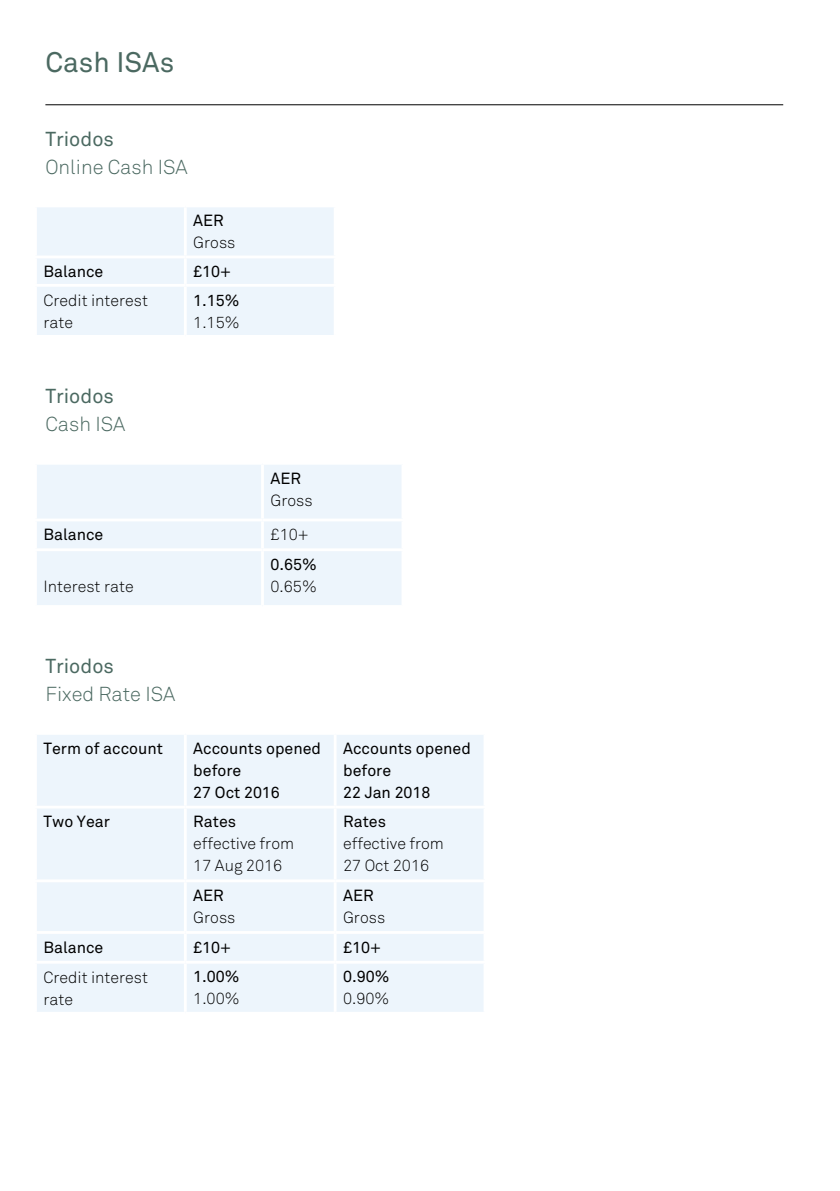
<style>
.page{position:relative;width:840px;height:1191px;background:#fff}
.page>*{position:absolute;margin:0;border:0;box-sizing:border-box;transform-origin:0 0}
.t1{font:28px "Akkurat";color:#4b6961}
.t2{font:300 20px "Akkurat";color:#4b6961}
.t3{font:20px "Akkurat";color:#4b6961}
.t4{font:16px/22px "Akkurat";color:#000}
.t5{font:300 16px/22px "Akkurat";color:#000}
</style>
<div class="page">
<hr style="left:45px;top:104px;width:737px;height:1px;background:#000">
<div style="left:37px;top:207px;width:296px;height:128px;background:#edf5fc"></div>
<hr style="left:184px;top:207px;width:3px;height:48px;background:#fff">
<hr style="left:34px;top:255px;width:151px;height:3px;background:#fff">
<hr style="left:185px;top:255px;width:151px;height:3px;background:#fff">
<hr style="left:184px;top:258px;width:3px;height:26px;background:#fff">
<hr style="left:34px;top:284px;width:151px;height:3px;background:#fff">
<hr style="left:185px;top:284px;width:151px;height:3px;background:#fff">
<hr style="left:184px;top:287px;width:3px;height:48px;background:#fff">
<div style="left:37px;top:465px;width:364px;height:140px;background:#edf5fc"></div>
<hr style="left:261px;top:465px;width:3px;height:53px;background:#fff">
<hr style="left:34px;top:518px;width:228px;height:3px;background:#fff">
<hr style="left:262px;top:518px;width:142px;height:3px;background:#fff">
<hr style="left:261px;top:521px;width:3px;height:27px;background:#fff">
<hr style="left:34px;top:548px;width:228px;height:3px;background:#fff">
<hr style="left:262px;top:548px;width:142px;height:3px;background:#fff">
<hr style="left:261px;top:551px;width:3px;height:54px;background:#fff">
<div style="left:37px;top:735px;width:446px;height:276px;background:#edf5fc"></div>
<hr style="left:184px;top:735px;width:3px;height:70px;background:#fff">
<hr style="left:333px;top:735px;width:3px;height:70px;background:#fff">
<hr style="left:34px;top:805px;width:151px;height:3px;background:#fff">
<hr style="left:185px;top:805px;width:150px;height:3px;background:#fff">
<hr style="left:184px;top:808px;width:3px;height:71px;background:#fff">
<hr style="left:335px;top:805px;width:151px;height:3px;background:#fff">
<hr style="left:333px;top:808px;width:3px;height:71px;background:#fff">
<hr style="left:34px;top:879px;width:151px;height:3px;background:#fff">
<hr style="left:185px;top:879px;width:150px;height:3px;background:#fff">
<hr style="left:184px;top:882px;width:3px;height:49px;background:#fff">
<hr style="left:335px;top:879px;width:151px;height:3px;background:#fff">
<hr style="left:333px;top:882px;width:3px;height:49px;background:#fff">
<hr style="left:34px;top:931px;width:151px;height:3px;background:#fff">
<hr style="left:185px;top:931px;width:150px;height:3px;background:#fff">
<hr style="left:184px;top:934px;width:3px;height:26px;background:#fff">
<hr style="left:335px;top:931px;width:151px;height:3px;background:#fff">
<hr style="left:333px;top:934px;width:3px;height:26px;background:#fff">
<hr style="left:34px;top:960px;width:151px;height:3px;background:#fff">
<hr style="left:185px;top:960px;width:150px;height:3px;background:#fff">
<hr style="left:184px;top:963px;width:3px;height:48px;background:#fff">
<hr style="left:335px;top:960px;width:151px;height:3px;background:#fff">
<hr style="left:333px;top:963px;width:3px;height:48px;background:#fff">
<h1 class="t1" style="left:45px;top:46px;width:130px">Cash ISAs</h1>
<p class="t3" style="left:45px;top:127px;width:70px">Triodos</p>
<p class="t2" style="left:45px;top:155px;width:144px">Online Cash ISA</p>
<p class="t4" style="left:193px;top:210px;width:32px">AER</p>
<p class="t5" style="left:193px;top:232px;width:44px">Gross</p>
<p class="t4" style="left:43px;top:261px;width:61px">Balance</p>
<p class="t4" style="left:193px;top:261px;width:39px">£10+</p>
<p class="t5" style="left:43px;top:289px;width:106px">Credit interest rate</p>
<p class="t4" style="left:193px;top:289px;width:48px">1.15%</p>
<p class="t5" style="left:193px;top:311px;width:48px">1.15%</p>
<p class="t3" style="left:45px;top:384px;width:70px">Triodos</p>
<p class="t2" style="left:45px;top:412px;width:81px">Cash ISA</p>
<p class="t4" style="left:270px;top:467px;width:32px">AER</p>
<p class="t5" style="left:270px;top:489px;width:44px">Gross</p>
<p class="t4" style="left:43px;top:524px;width:61px">Balance</p>
<p class="t5" style="left:270px;top:524px;width:40px">£10+</p>
<p class="t5" style="left:43px;top:576px;width:92px">Interest rate</p>
<p class="t3" style="left:45px;top:654px;width:70px">Triodos</p>
<p class="t2" style="left:45px;top:682px;width:131px">Fixed Rate ISA</p>
<p class="t4" style="left:270px;top:554px;width:48px">0.65%</p>
<p class="t5" style="left:270px;top:576px;width:48px">0.65%</p>
<p class="t4" style="left:43px;top:737px;width:121px">Term of account</p>
<p class="t4" style="left:193px;top:737px;width:129px">Accounts opened before<br>27 Oct 2016</p>
<p class="t4" style="left:343px;top:737px;width:129px">Accounts opened before<br>22 Jan 2018</p>
<p class="t4" style="left:43px;top:811px;width:68px">Two Year</p>
<p class="t4" style="left:193px;top:811px;width:44px">Rates</p>
<p class="t5" style="left:193px;top:833px;width:102px">effective from<br>17 Aug 2016</p>
<p class="t4" style="left:343px;top:811px;width:44px">Rates</p>
<p class="t5" style="left:343px;top:833px;width:102px">effective from<br>27 Oct 2016</p>
<p class="t4" style="left:193px;top:885px;width:32px">AER</p>
<p class="t5" style="left:193px;top:906px;width:44px">Gross</p>
<p class="t4" style="left:343px;top:885px;width:32px">AER</p>
<p class="t5" style="left:343px;top:906px;width:44px">Gross</p>
<p class="t4" style="left:43px;top:936px;width:61px">Balance</p>
<p class="t4" style="left:193px;top:936px;width:39px">£10+</p>
<p class="t4" style="left:343px;top:936px;width:39px">£10+</p>
<p class="t5" style="left:43px;top:966px;width:106px">Credit interest rate</p>
<p class="t4" style="left:193px;top:966px;width:48px">1.00%</p>
<p class="t4" style="left:343px;top:966px;width:48px">0.90%</p>
<p class="t5" style="left:343px;top:988px;width:48px">0.90%</p>
<p class="t5" style="left:193px;top:988px;width:48px">1.00%</p>
</div>
